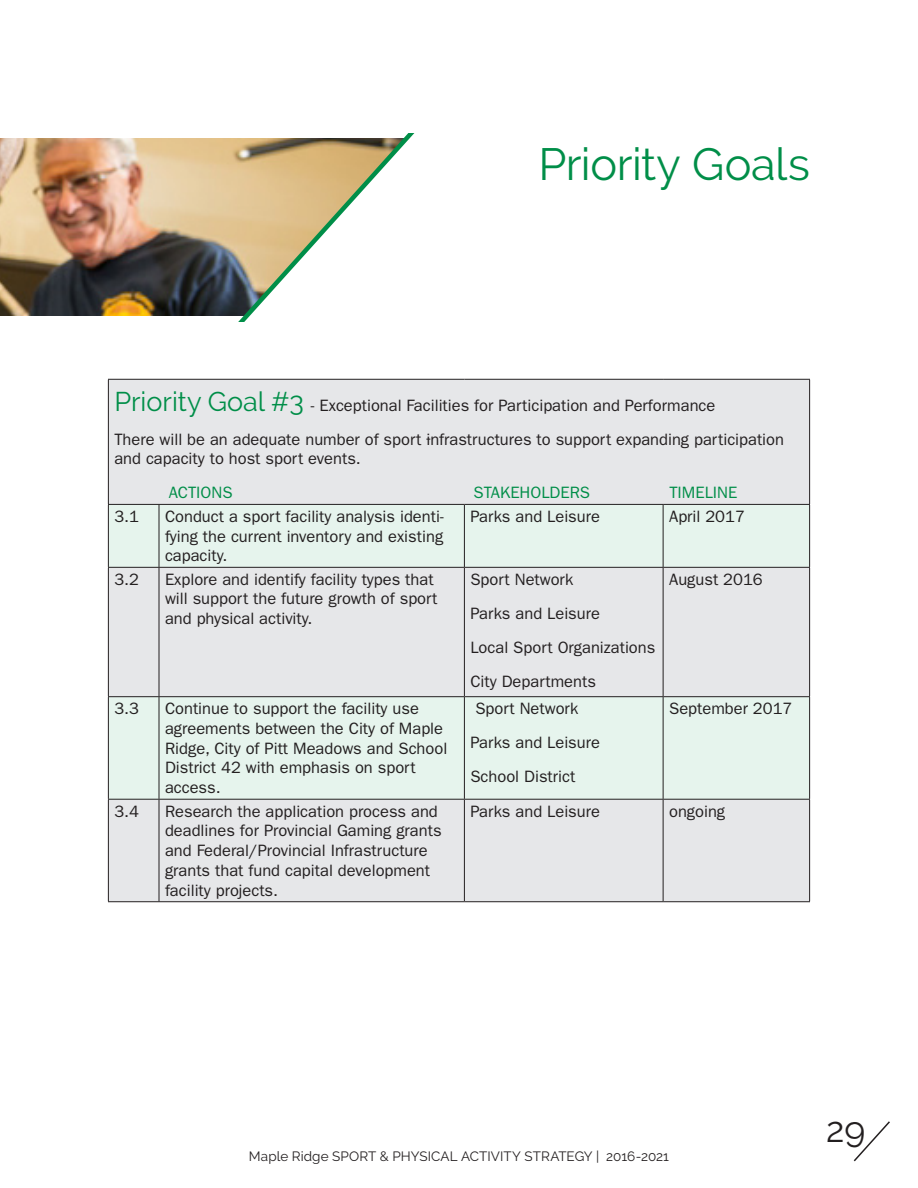
<style>
.page{position:relative;width:918px;height:1188px;background:#fff}
.page>*{position:absolute;margin:0;border:0;box-sizing:border-box;transform-origin:0 0}
.t1{font:45px "Raleway";letter-spacing:-.01em;color:#008e48}
.t2{font:35.1px "Raleway";color:#231f20}
.t3{font:16.5px/19.8px "ITC Franklin Gothic Std";color:#231f20}
.t4{font:16.5px "ITC Franklin Gothic Std";color:#008e48}
.t5{font:13.5px "Raleway";letter-spacing:.005em;color:#231f20}
.s1{font-family:"Raleway";font-size:27px;color:#008e48}
</style>
<div class="page">
<svg style="left:853px;top:1121px;width:37px;height:41px"></svg>
<img style="left:0;top:133px;width:415px;height:188px">
<div style="left:109px;top:380px;width:700px;height:521px;background:#e6e7e9"></div>
<svg style="left:109px;top:505px;width:700px;height:294px;background:#e5edea"></svg>
<hr style="left:108px;top:379px;width:51px;height:1px;background:#231f20">
<hr style="left:108px;top:380px;width:1px;height:124px;background:#231f20">
<hr style="left:159px;top:379px;width:305px;height:1px;background:#231f20">
<hr style="left:464px;top:379px;width:199px;height:1px;background:#231f20">
<hr style="left:663px;top:379px;width:147px;height:1px;background:#231f20">
<hr style="left:809px;top:380px;width:1px;height:124px;background:#231f20">
<hr style="left:108px;top:504px;width:51px;height:1px;background:#231f20">
<hr style="left:108px;top:505px;width:1px;height:62px;background:#231f20">
<hr style="left:159px;top:504px;width:305px;height:1px;background:#231f20">
<hr style="left:159px;top:505px;width:1px;height:62px;background:#231f20">
<hr style="left:464px;top:504px;width:199px;height:1px;background:#231f20">
<hr style="left:464px;top:505px;width:1px;height:62px;background:#231f20">
<hr style="left:663px;top:504px;width:147px;height:1px;background:#231f20">
<hr style="left:663px;top:505px;width:1px;height:62px;background:#231f20">
<hr style="left:809px;top:505px;width:1px;height:62px;background:#231f20">
<hr style="left:108px;top:567px;width:51px;height:1px;background:#231f20">
<hr style="left:108px;top:568px;width:1px;height:128px;background:#231f20">
<hr style="left:159px;top:567px;width:305px;height:1px;background:#231f20">
<hr style="left:159px;top:568px;width:1px;height:128px;background:#231f20">
<hr style="left:464px;top:567px;width:199px;height:1px;background:#231f20">
<hr style="left:464px;top:568px;width:1px;height:128px;background:#231f20">
<hr style="left:663px;top:567px;width:147px;height:1px;background:#231f20">
<hr style="left:663px;top:568px;width:1px;height:128px;background:#231f20">
<hr style="left:809px;top:568px;width:1px;height:128px;background:#231f20">
<hr style="left:108px;top:696px;width:51px;height:1px;background:#231f20">
<hr style="left:108px;top:697px;width:1px;height:102px;background:#231f20">
<hr style="left:159px;top:696px;width:305px;height:1px;background:#231f20">
<hr style="left:159px;top:697px;width:1px;height:102px;background:#231f20">
<hr style="left:464px;top:696px;width:199px;height:1px;background:#231f20">
<hr style="left:464px;top:697px;width:1px;height:102px;background:#231f20">
<hr style="left:663px;top:696px;width:147px;height:1px;background:#231f20">
<hr style="left:663px;top:697px;width:1px;height:102px;background:#231f20">
<hr style="left:809px;top:697px;width:1px;height:102px;background:#231f20">
<hr style="left:108px;top:799px;width:51px;height:1px;background:#231f20">
<hr style="left:108px;top:800px;width:1px;height:101px;background:#231f20">
<hr style="left:108px;top:901px;width:51px;height:1px;background:#231f20">
<hr style="left:159px;top:799px;width:305px;height:1px;background:#231f20">
<hr style="left:159px;top:800px;width:1px;height:101px;background:#231f20">
<hr style="left:159px;top:901px;width:305px;height:1px;background:#231f20">
<hr style="left:464px;top:799px;width:199px;height:1px;background:#231f20">
<hr style="left:464px;top:800px;width:1px;height:101px;background:#231f20">
<hr style="left:464px;top:901px;width:199px;height:1px;background:#231f20">
<hr style="left:663px;top:799px;width:147px;height:1px;background:#231f20">
<hr style="left:663px;top:800px;width:1px;height:101px;background:#231f20">
<hr style="left:809px;top:800px;width:1px;height:101px;background:#231f20">
<hr style="left:663px;top:901px;width:147px;height:1px;background:#231f20">
<p class="t1" style="left:538px;top:138px;width:273px">Priority Goals</p>
<p class="t3" style="left:114px;top:395px;width:603px"><span class="s1">Priority Goal #3</span> - Exceptional Facilities for Participation and Performance</p>
<p class="t3" style="left:114px;top:430px;width:671px;line-height:18.9px">There will be an adequate number of sport infrastructures to support expanding participation and capacity to host sport events.</p>
<p class="t4" style="left:169px;top:483px;width:65px">ACTIONS</p>
<p class="t4" style="left:473px;top:483px;width:118px">STAKEHOLDERS</p>
<p class="t4" style="left:669px;top:483px;width:69px">TIMELINE</p>
<p class="t3" style="left:114px;top:506px;width:26px">3.1</p>
<p class="t3" style="left:165px;top:506px;width:280px;text-align:justify">Conduct a sport facility analysis identi&shy;fying the current inventory and existing capacity.</p>
<p class="t3" style="left:470px;top:506px;width:131px">Parks and Leisure</p>
<p class="t3" style="left:669px;top:506px;width:77px">April 2017</p>
<p class="t3" style="left:114px;top:569px;width:26px">3.2</p>
<p class="t3" style="left:165px;top:569px;width:274px">Explore and identify facility types that will support the future growth of sport and physical activity.</p>
<p class="t3" style="left:470px;top:569px;width:105px">Sport Network</p>
<p class="t3" style="left:669px;top:569px;width:95px">August 2016</p>
<p class="t3" style="left:470px;top:603px;width:131px">Parks and Leisure</p>
<p class="t3" style="left:470px;top:637px;width:186px">Local Sport Organizations</p>
<p class="t3" style="left:470px;top:671px;width:127px">City Departments</p>
<p class="t3" style="left:114px;top:699px;width:26px">3.3</p>
<p class="t3" style="left:165px;top:699px;width:284px">Continue to support the facility use agreements between the City of Maple<br>Ridge, City of Pitt Meadows and School<br>District 42 with emphasis on sport access.</p>
<p class="t3" style="left:475px;top:699px;width:105px">Sport Network</p>
<p class="t3" style="left:470px;top:733px;width:131px">Parks and Leisure</p>
<p class="t3" style="left:470px;top:767px;width:106px">School District</p>
<p class="t3" style="left:669px;top:699px;width:125px">September 2017</p>
<p class="t3" style="left:114px;top:801px;width:26px">3.4</p>
<p class="t3" style="left:165px;top:801px;width:278px">Research the application process and deadlines for Provincial Gaming grants and Federal/Provincial Infrastructure grants that fund capital development facility projects.</p>
<p class="t3" style="left:470px;top:801px;width:131px">Parks and Leisure</p>
<p class="t3" style="left:669px;top:801px;width:58px">ongoing</p>
<p class="t5" style="left:249px;top:1148px;width:422px">Maple Ridge SPORT &amp; PHYSICAL ACTIVITY STRATEGY | 2016-2021</p>
<h2 class="t2" style="left:826px;top:1109px;width:40px">29</h2>
</div>
